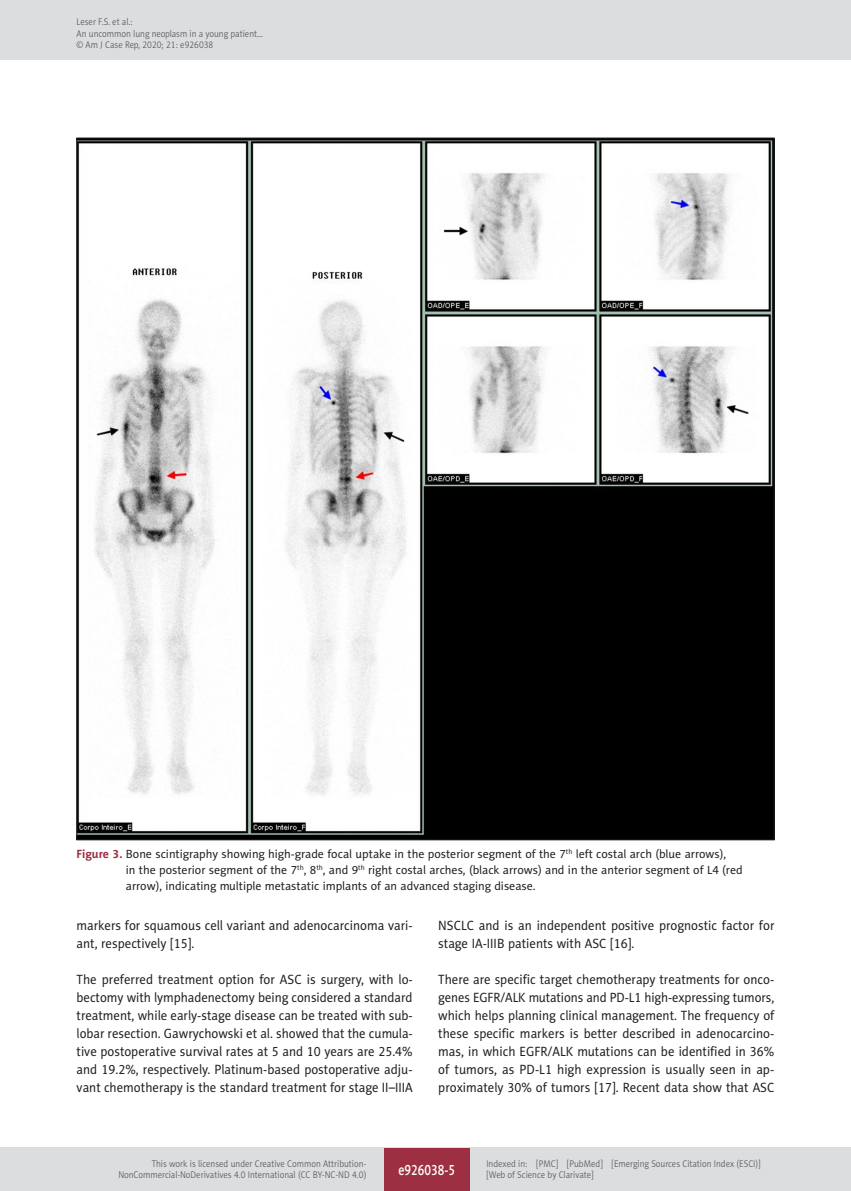
<style>
.page{position:relative;width:851px;height:1191px;background:#fff}
.page>*{position:absolute;margin:0;border:0;box-sizing:border-box;transform-origin:0 0}
.t1{font:15px "Naomi Sans EFN Medium";color:#fff;scale:.8 1}
.AJCR_Body{font:13.5px/18px "Naomi Sans EFN";color:#231f20;scale:.95 1}
.AJCR_Rycina_tytul{font:12px/15.8px "Naomi Sans EFN";color:#231f20}
.t2{font:9.75px/11.2px "Naomi Sans EFN Light";color:#57585a;scale:.9 1}
.s1{font-weight:700;color:#9d2f42}
</style>
<div class="page">
<img style="left:79px;top:140px;width:693px;height:698px">
<div style="left:0;top:0;width:850px;height:60px;background:#dcdddf"></div>
<div style="left:0;top:1148px;width:850px;height:43px;background:#dcdddf"></div>
<div style="left:384px;top:1147px;width:85px;height:43px;background:#9d2f42"></div>
<p class="t2" style="left:77px;top:16px;width:208px">Leser F.S. et al.:<br>An uncommon lung neoplasm in a young patient… © Am J Case Rep, 2020; 21: e926038</p>
<p class="AJCR_Rycina_tytul" style="left:126px;top:846px;width:618px;text-indent:-49px"><span class="s1">Figure 3.</span> Bone scintigraphy showing high-grade focal uptake in the posterior segment of the 7<sup>th</sup> left costal arch (blue arrows),<br>in the posterior segment of the 7<sup>th</sup>, 8<sup>th</sup>, and 9<sup>th</sup> right costal arches, (black arrows) and in the anterior segment of L4 (red arrow), indicating multiple metastatic implants of an advanced staging disease.</p>
<p class="AJCR_Body" style="left:77px;top:916px;width:355px">markers for squamous cell variant and adenocarcinoma vari&shy;ant, respectively [15].</p>
<p class="AJCR_Body" style="left:77px;top:970px;width:355px;text-align:justify">The preferred treatment option for ASC is surgery, with lo&shy;bectomy with lymphadenectomy being considered a standard treatment, while early-stage disease can be treated with sub&shy;lobar resection. Gawrychowski et al. showed that the cumula&shy;tive postoperative survival rates at 5 and 10 years are 25.4% and 19.2%, respectively. Platinum-based postoperative adju&shy;vant chemotherapy is the standard treatment for stage II–IIIA</p>
<p class="AJCR_Body" style="left:438px;top:916px;width:355px">NSCLC and is an independent positive prognostic factor for stage IA-IIIB patients with ASC [16].</p>
<p class="AJCR_Body" style="left:438px;top:970px;width:355px;text-align:justify">There are specific target chemotherapy treatments for onco&shy;genes EGFR/ALK mutations and PD-L1 high-expressing tumors, which helps planning clinical management. The frequency of these specific markers is better described in adenocarcino&shy;mas, in which EGFR/ALK mutations can be identified in 36% of tumors, as PD-L1 high expression is usually seen in ap&shy;proximately 30% of tumors [17]. Recent data show that ASC</p>
<p class="t2" style="left:118px;top:1158px;width:277px;text-align:right">This work is licensed under Creative Common Attribution-<br>NonCommercial-NoDerivatives 4.0 International (CC BY-NC-ND 4.0)</p>
<p class="t1" style="left:398px;top:1160px;width:72px">e926038-5</p>
<p class="t2" style="left:486px;top:1158px;width:306px">Indexed in: [PMC] [PubMed] [Emerging Sources Citation Index (ESCI)] [Web of Science by Clarivate]</p>
</div>
